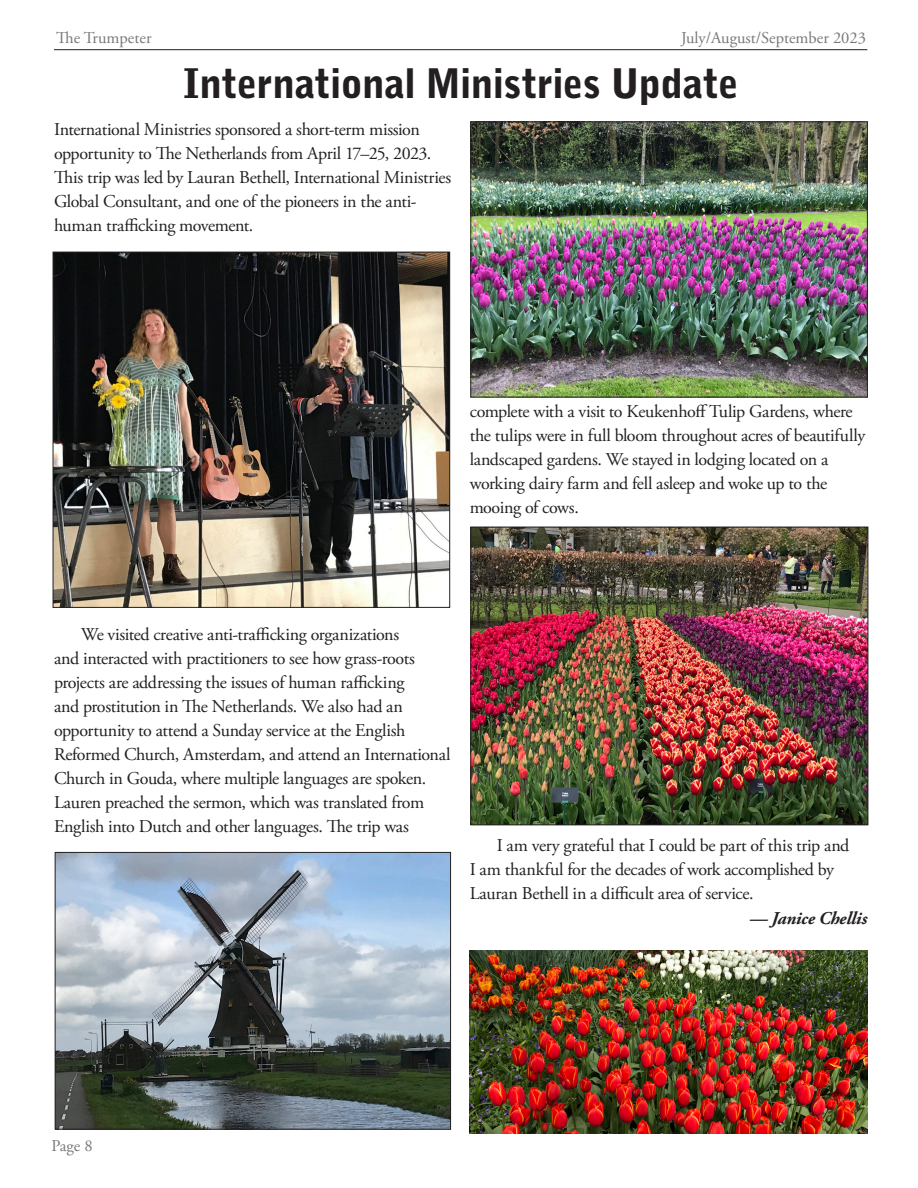
<style>
.page{position:relative;width:918px;height:1188px;background:#fff}
.page>*{position:absolute;margin:0;border:0;box-sizing:border-box;transform-origin:0 0}
.t1{font:900 40.5px "Bell Gothic Std";letter-spacing:-.01em;color:#231f20}
.t2{font:18px/24px "Adobe Garamond Pro";letter-spacing:-.02em;color:#231f20}
.t3{font:italic 700 18px "Adobe Garamond Pro";letter-spacing:-.01em;color:#231f20}
.t4{font:16.5px "Adobe Garamond Pro";color:#76787b}
</style>
<div class="page">
<hr style="left:54px;top:49px;width:813px;height:1px;background:#231f20">
<img style="left:55px;top:254px;width:393px;height:352px">
<div style="left:53px;top:252px;width:397px;height:356px;border:1px solid #231f20"></div>
<img style="left:57px;top:854px;width:392px;height:274px">
<div style="left:55px;top:852px;width:396px;height:278px;border:1px solid #231f20"></div>
<img style="left:472px;top:529px;width:394px;height:294px">
<div style="left:470px;top:527px;width:398px;height:298px;border:1px solid #231f20"></div>
<img style="left:472px;top:124px;width:394px;height:271px">
<div style="left:470px;top:122px;width:398px;height:275px;border:1px solid #231f20"></div>
<img style="left:470px;top:950px;width:397px;height:184px">
<p class="t4" style="left:56px;top:27px;width:97px">The Trumpeter</p>
<p class="t4" style="left:681px;top:27px;width:187px">July/August/September 2023</p>
<p class="t1" style="left:184px;top:60px;width:557px">International Ministries Update</p>
<p class="t2" style="left:54px;top:117px;width:399px">International Ministries sponsored a short-term mission opportunity to The Netherlands from April 17–25, 2023.<br>This trip was led by Lauran Bethell, International Ministries Global Consultant, and one of the pioneers in the anti&shy;human trafficking movement.</p>
<p class="t2" style="left:470px;top:400px;width:397px">complete with a visit to Keukenhoff Tulip Gardens, where the tulips were in full bloom throughout acres of beautifully landscaped gardens. We stayed in lodging located on a working dairy farm and fell asleep and woke up to the mooing of cows.</p>
<p class="t2" style="left:54px;top:623px;width:398px;text-indent:27px">We visited creative anti-trafficking organizations<br>and interacted with practitioners to see how grass-roots projects are addressing the issues of human rafficking<br>and prostitution in The Netherlands. We also had an opportunity to attend a Sunday service at the English Reformed Church, Amsterdam, and attend an International Church in Gouda, where multiple languages are spoken.<br>Lauren preached the sermon, which was translated from English into Dutch and other languages. The trip was</p>
<p class="t2" style="left:470px;top:834px;width:381px;text-indent:27px">I am very grateful that I could be part of this trip and<br>I am thankful for the decades of work accomplished by<br>Lauran Bethell in a difficult area of service.</p>
<p class="t3" style="left:750px;top:908px;width:119px">— Janice Chellis</p>
<p class="t4" style="left:52px;top:1136px;width:43px">Page 8</p>
</div>
